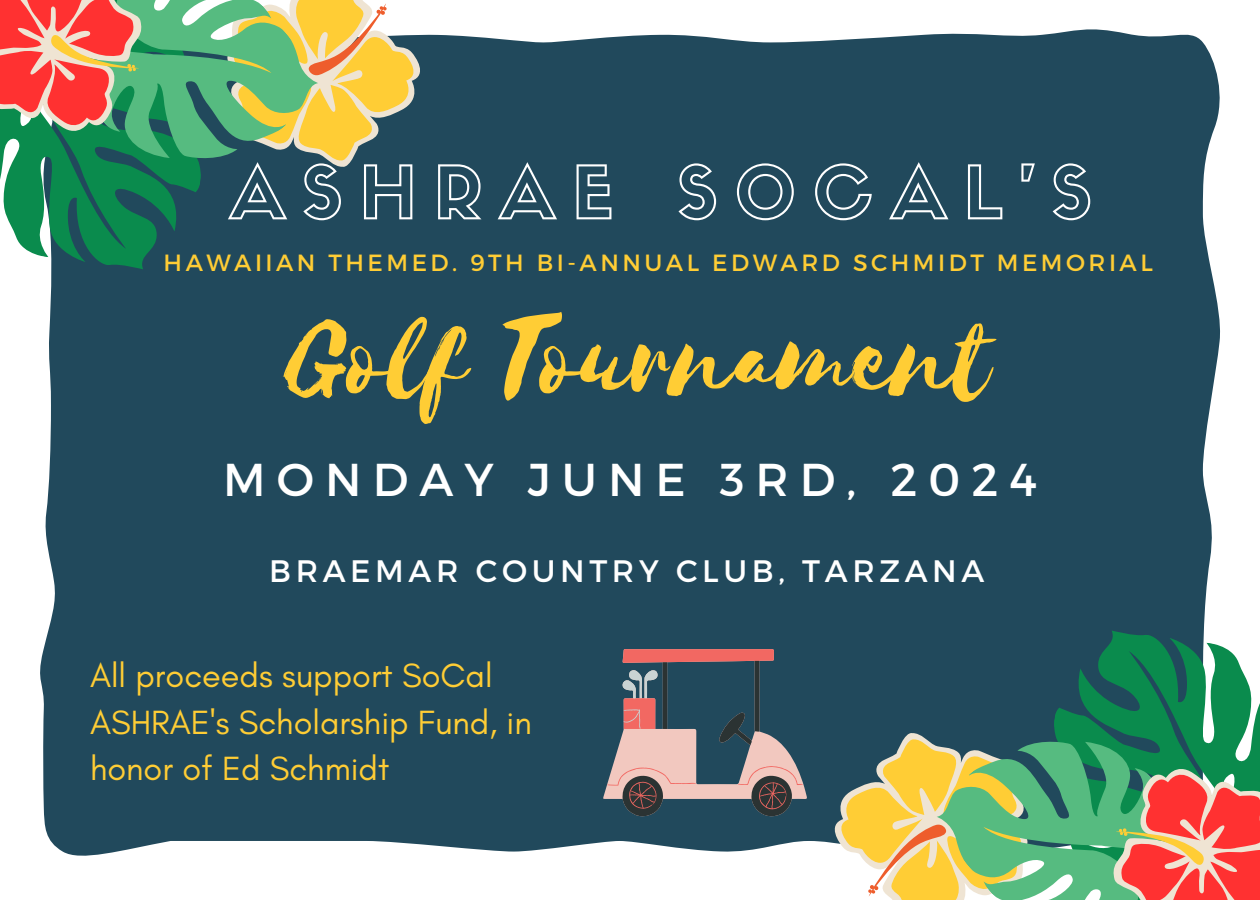
<style>
.page{position:relative;width:1260px;height:900px;background:#fff}
.page>*{position:absolute;margin:0;border:0;box-sizing:border-box;transform-origin:0 0}
.t1{font:124.25px "Selima";color:#ffcd35}
.t2{font:71px "Sifonn Basic Outline";letter-spacing:.24em;color:#fff}
.t3{font:46px "Montserrat";letter-spacing:.24em;color:#fff}
.t4{font:34.25px/47px "Glacial Indifference";color:#ffcd35}
.t5{font:31px "Montserrat";letter-spacing:.15em;color:#fff}
.t6{font:23.5px "Montserrat";letter-spacing:.15em;color:#ffcd35}
</style>
<div class="page">
<div style="left:40px;top:29px;width:1180px;height:827px;background:#21495c"></div>
<div style="left:46px;top:214px;width:223px;height:102px;background:#21495c"></div>
<svg style="left:0;top:145px;width:227px;height:131px"></svg>
<div style="left:331px;top:29px;width:117px;height:163px;background:#21495c"></div>
<svg style="left:331px;top:0;width:102px;height:171px"></svg>
<svg style="left:47px;top:0;width:284px;height:214px"></svg>
<svg style="left:0;top:0;width:156px;height:145px"></svg>
<div style="left:986px;top:583px;width:223px;height:103px;background:#21495c"></div>
<svg style="left:1028px;top:624px;width:232px;height:130px"></svg>
<div style="left:807px;top:708px;width:116px;height:148px;background:#21495c"></div>
<svg style="left:822px;top:728px;width:101px;height:172px"></svg>
<svg style="left:923px;top:686px;width:285px;height:214px"></svg>
<svg style="left:1099px;top:754px;width:161px;height:146px"></svg>
<svg style="left:603px;top:649px;width:204px;height:169px"></svg>
<p class="t2" style="left:230px;top:165px;width:864px">ASHRAE SOCAL'S</p>
<p class="t6" style="left:164px;top:248px;width:991px">HAWAIIAN THEMED. 9TH BI-ANNUAL EDWARD SCHMIDT MEMORIAL</p>
<p class="t1" style="left:292px;top:292px;width:701px">Golf Tournament</p>
<p class="t3" style="left:223px;top:449px;width:815px">MONDAY JUNE 3RD, 2024</p>
<p class="t5" style="left:269px;top:551px;width:717px">BRAEMAR COUNTRY CLUB, TARZANA</p>
<p class="t4" style="left:90px;top:651px;width:443px">All proceeds support SoCal<br>ASHRAE's Scholarship Fund, in honor of Ed Schmidt</p>
</div>
